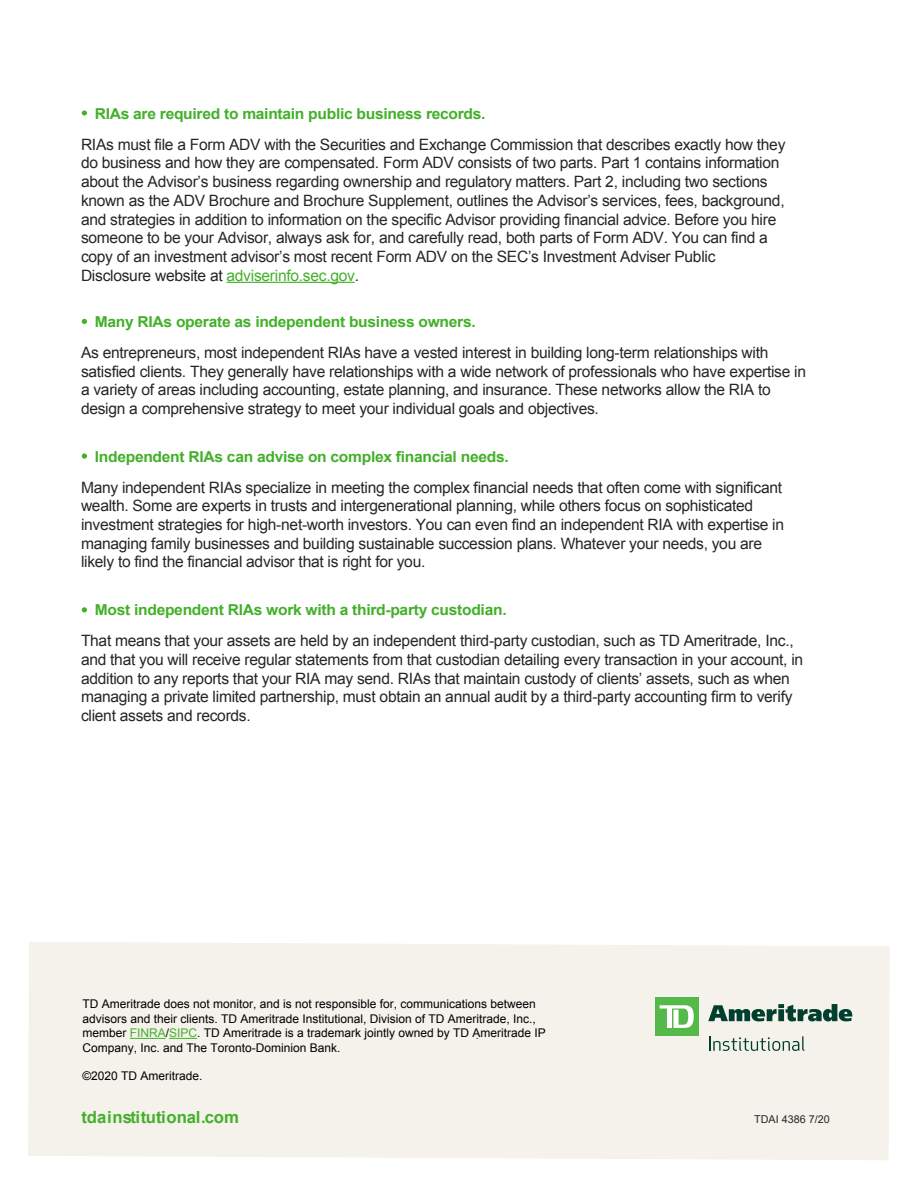
<style>
.page{position:relative;width:918px;height:1188px;background:#fff}
.page>*{position:absolute;margin:0;border:0;box-sizing:border-box;transform-origin:0 0}
.t1{font:700 16.65px "Arial";letter-spacing:.005em;color:#43b02a}
.t2{font:15.6px/18.8px "Arial";letter-spacing:-.02em;color:#262626}
.t3{font:700 15px "Arial";letter-spacing:-.02em;color:#43b02a;scale:1.04 1}
.t4{font:12px/14.4px "Arial";color:#000}
.t5{font:10.8px "Arial";color:#262626}
.s1{color:#43b02a}
</style>
<div class="page">
<hr style="left:227px;top:282px;width:128px;height:1px;background:#43b02a">
<svg style="left:82px;top:110px;width:5px;height:6px"></svg>
<svg style="left:82px;top:319px;width:5px;height:5px"></svg>
<svg style="left:82px;top:453px;width:5px;height:6px"></svg>
<svg style="left:82px;top:607px;width:5px;height:5px"></svg>
<div style="left:28px;top:942px;width:862px;height:218px;background:#f5f1eb"></div>
<svg style="left:655px;top:998px;width:44px;height:38px"></svg>
<svg style="left:709px;top:1036px;width:95px;height:15px"></svg>
<svg style="left:708px;top:1004px;width:144px;height:17px;background:#709084"></svg>
<hr style="left:130px;top:1038px;width:36px;height:1px;background:#43b02a">
<svg style="left:169px;top:1038px;width:28px;height:1px"></svg>
<p class="t3" style="left:95px;top:104px;width:377px">RIAs are required to maintain public business records.</p>
<p class="t2" style="left:81px;top:135px;width:706px">RIAs must file a Form ADV with the Securities and Exchange Commission that describes exactly how they do business and how they are compensated. Form ADV consists of two parts. Part 1 contains information about the Advisor’s business regarding ownership and regulatory matters. Part 2, including two sections known as the ADV Brochure and Brochure Supplement, outlines the Advisor’s services, fees, background, and strategies in addition to information on the specific Advisor providing financial advice. Before you hire someone to be your Advisor, always ask for, and carefully read, both parts of Form ADV. You can find a copy of an investment advisor’s most recent Form ADV on the SEC’s Investment Adviser Public Disclosure website at <span class="s1">adviserinfo.sec.gov</span>.</p>
<p class="t3" style="left:95px;top:312px;width:368px">Many RIAs operate as independent business owners.</p>
<p class="t2" style="left:81px;top:343px;width:727px">As entrepreneurs, most independent RIAs have a vested interest in building long-term relationships with satisfied clients. They generally have relationships with a wide network of professionals who have expertise in a variety of areas including accounting, estate planning, and insurance. These networks allow the RIA to design a comprehensive strategy to meet your individual goals and objectives.</p>
<p class="t3" style="left:95px;top:446px;width:400px">Independent RIAs can advise on complex financial needs.</p>
<p class="t2" style="left:81px;top:478px;width:705px">Many independent RIAs specialize in meeting the complex financial needs that often come with significant wealth. Some are experts in trusts and intergenerational planning, while others focus on sophisticated investment strategies for high-net-worth investors. You can even find an independent RIA with expertise in managing family businesses and building sustainable succession plans. Whatever your needs, you are likely to find the financial advisor that is right for you.</p>
<p class="t3" style="left:95px;top:600px;width:398px">Most independent RIAs work with a third-party custodian.</p>
<p class="t2" style="left:81px;top:632px;width:724px">That means that your assets are held by an independent third-party custodian, such as TD Ameritrade, Inc., and that you will receive regular statements from that custodian detailing every transaction in your account, in addition to any reports that your RIA may send. RIAs that maintain custody of clients’ assets, such as when managing a private limited partnership, must obtain an annual audit by a third-party accounting firm to verify client assets and records.</p>
<p class="t4" style="left:82px;top:997px;width:465px">TD Ameritrade does not monitor, and is not responsible for, communications between advisors and their clients. TD Ameritrade Institutional, Division of TD Ameritrade, Inc., member <span class="s1">FINRA</span>/<span class="s1">SIPC</span>. TD Ameritrade is a trademark jointly owned by TD Ameritrade IP Company, Inc. and The Toronto-Dominion Bank.</p>
<p class="t4" style="left:82px;top:1069px;width:122px">©2020 TD Ameritrade.</p>
<p class="t5" style="left:476px;top:1029px;width:5px">.</p>
<p class="t5" style="left:176px;top:1043px;width:5px">-</p>
<p class="t1" style="left:82px;top:1107px;width:159px">tdainstitutional.com</p>
<p class="t5" style="left:754px;top:1112px;width:77px">TDAI 4386 7/20</p>
</div>
